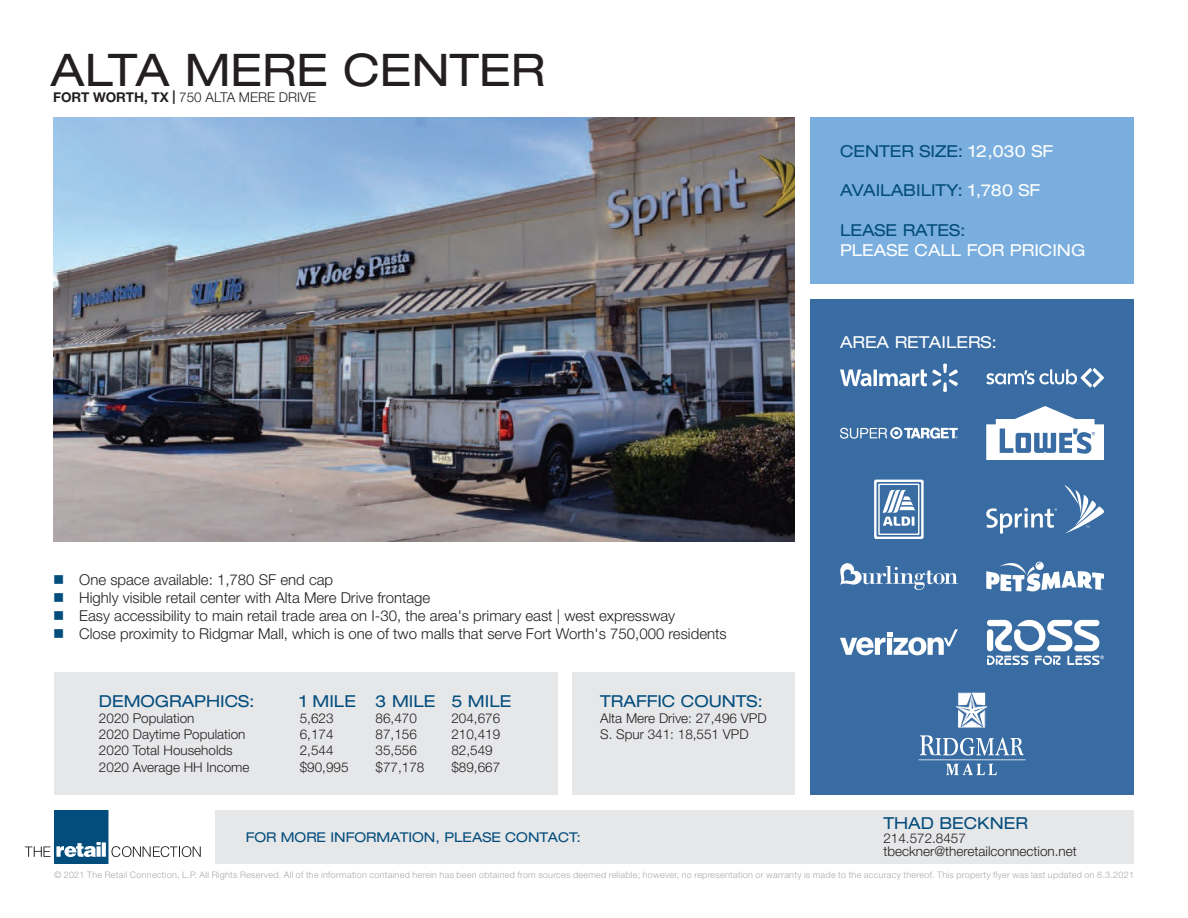
<style>
.page{position:relative;width:1188px;height:918px;background:#fff}
.page>*{position:absolute;margin:0;border:0;box-sizing:border-box;transform-origin:0 0}
.t1{font:expanded 45px "Helvetica Neue LT Std";color:#231f20}
.t2{font:expanded 16.5px "Helvetica Neue LT Std";color:#034d7d}
.t3{font:expanded 16.5px "Helvetica Neue LT Std";color:#fff}
.t4{font:300 15px "Helvetica Neue LT Std";color:#231f20}
.t5{font:300 13.5px "Helvetica Neue LT Std";color:#231f20}
.t6{font:expanded 13.5px "Helvetica Neue LT Std";color:#034d7d}
.t7{font:300 9px "Helvetica Neue LT Std";letter-spacing:.03em;color:#a8a9ad}
.s1{font-weight:700}
.s2{color:#fff}
.s3{color:#034d7d}
</style>
<div class="page">
<svg style="left:25px;top:810px;width:176px;height:54px"></svg>
<div style="left:54px;top:672px;width:503px;height:123px;background:#e6e7e9"></div>
<div style="left:572px;top:672px;width:223px;height:123px;background:#e6e7e9"></div>
<div style="left:810px;top:117px;width:324px;height:167px;background:#79aede"></div>
<div style="left:810px;top:299px;width:324px;height:496px;background:#396ca2"></div>
<div style="left:216px;top:810px;width:918px;height:54px;background:#e6e7e9"></div>
<svg style="left:840px;top:364px;width:118px;height:28px"></svg>
<svg style="left:986px;top:368px;width:118px;height:20px"></svg>
<svg style="left:840px;top:427px;width:118px;height:12px"></svg>
<svg style="left:986px;top:406px;width:118px;height:54px"></svg>
<svg style="left:874px;top:480px;width:50px;height:59px"></svg>
<svg style="left:1064px;top:485px;width:40px;height:49px"></svg>
<svg style="left:986px;top:508px;width:71px;height:26px"></svg>
<svg style="left:840px;top:563px;width:118px;height:27px"></svg>
<svg style="left:986px;top:562px;width:118px;height:29px"></svg>
<svg style="left:840px;top:629px;width:118px;height:26px"></svg>
<svg style="left:987px;top:620px;width:117px;height:45px"></svg>
<img style="left:53px;top:117px;width:742px;height:425px">
<svg style="left:919px;top:735px;width:106px;height:40px"></svg>
<svg style="left:956px;top:693px;width:32px;height:35px"></svg>
<p class="t1" style="left:51px;top:43px;width:496px">ALTA MERE CENTER</p>
<p class="t5" style="left:53px;top:89px;width:265px"><span class="s1">FORT WORTH, TX |</span> 750 ALTA MERE DRIVE</p>
<p class="t2" style="left:840px;top:141px;width:215px">CENTER SIZE: <span class="s2">12,030 SF</span></p>
<p class="t2" style="left:840px;top:181px;width:202px">AVAILABILITY: <span class="s2">1,780 SF</span></p>
<p class="t2" style="left:840px;top:220px;width:127px">LEASE RATES:</p>
<p class="t3" style="left:840px;top:240px;width:247px">PLEASE CALL FOR PRICING</p>
<p class="t3" style="left:840px;top:333px;width:159px">AREA RETAILERS:</p>
<p class="t4" style="left:53px;top:571px;width:282px"><span class="s3">■</span> One space available: 1,780 SF end cap</p>
<p class="t4" style="left:53px;top:589px;width:379px"><span class="s3">■</span> Highly visible retail center with Alta Mere Drive frontage</p>
<p class="t4" style="left:53px;top:607px;width:624px"><span class="s3">■</span> Easy accessibility to main retail trade area on I-30, the area's primary east | west expressway</p>
<p class="t4" style="left:53px;top:625px;width:675px"><span class="s3">■</span> Close proximity to Ridgmar Mall, which is one of two malls that serve Fort Worth's 750,000 residents</p>
<p class="t2" style="left:99px;top:691px;width:157px">DEMOGRAPHICS:</p>
<p class="t5" style="left:99px;top:710px;width:97px">2020 Population</p>
<p class="t5" style="left:99px;top:726px;width:148px">2020 Daytime Population</p>
<p class="t5" style="left:99px;top:742px;width:135px">2020 Total Households</p>
<p class="t5" style="left:99px;top:759px;width:152px">2020 Average HH Income</p>
<p class="t2" style="left:300px;top:691px;width:58px">1 MILE</p>
<p class="t5" style="left:300px;top:710px;width:35px">5,623</p>
<p class="t5" style="left:300px;top:726px;width:35px">6,174</p>
<p class="t5" style="left:300px;top:742px;width:35px">2,544</p>
<p class="t5" style="left:300px;top:759px;width:50px">$90,995</p>
<p class="t2" style="left:376px;top:691px;width:61px">3 MILE</p>
<p class="t5" style="left:376px;top:710px;width:43px">86,470</p>
<p class="t5" style="left:376px;top:726px;width:43px">87,156</p>
<p class="t5" style="left:376px;top:742px;width:43px">35,556</p>
<p class="t5" style="left:376px;top:759px;width:50px">$77,178</p>
<p class="t2" style="left:451px;top:691px;width:61px">5 MILE</p>
<p class="t5" style="left:451px;top:710px;width:50px">204,676</p>
<p class="t5" style="left:451px;top:726px;width:50px">210,419</p>
<p class="t5" style="left:451px;top:742px;width:43px">82,549</p>
<p class="t5" style="left:451px;top:759px;width:50px">$89,667</p>
<p class="t2" style="left:600px;top:691px;width:164px">TRAFFIC COUNTS:</p>
<p class="t5" style="left:600px;top:710px;width:168px">Alta Mere Drive: 27,496 VPD</p>
<p class="t5" style="left:600px;top:726px;width:150px">S. Spur 341: 18,551 VPD</p>
<p class="t6" style="left:246px;top:829px;width:337px">FOR MORE INFORMATION, PLEASE CONTACT:</p>
<p class="t2" style="left:883px;top:814px;width:146px">THAD BECKNER</p>
<p class="t5" style="left:883px;top:830px;width:84px">214.572.8457</p>
<p class="t5" style="left:883px;top:843px;width:195px">tbeckner@theretailconnection.net</p>
<p class="t7" style="left:54px;top:869px;width:1082px">© 2021 The Retail Connection, L.P. All Rights Reserved. All of the information contained herein has been obtained from sources deemed reliable; however, no representation or warranty is made to the accuracy thereof. This property flyer was last updated on 8.3.2021</p>
</div>
